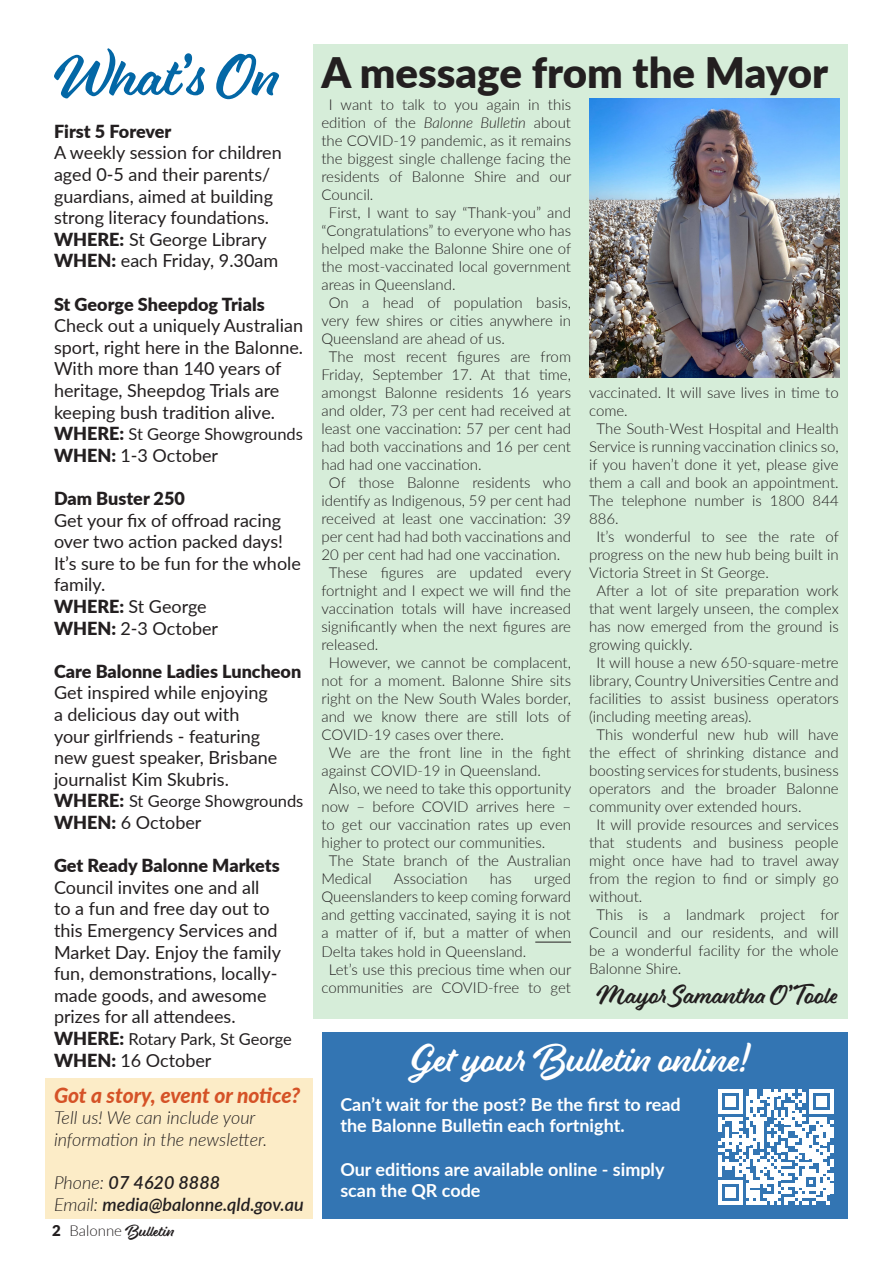
<style>
.page{position:relative;width:893px;height:1263px;background:#fff}
.page>*{position:absolute;margin:0;border:0;box-sizing:border-box;transform-origin:0 0}
.t1{font:54px "Eds Market Main Script";color:#0367a6}
.t2{font:900 42px "Lato";color:#231f20}
.t3{font:36px "Eds Market Main Script";color:#fff}
.t4{font:24px "Eds Market Main Script";color:#231f20}
.t5{font:italic 800 21px "Lato";letter-spacing:-.005em;color:#d55227}
.t6{font:18px/21.6px "Lato";color:#231f20}
.t7{font:700 18px/21.6px "Lato";color:#fff}
.t8{font:900 18px "Lato";color:#231f20}
.t9{font:italic 300 18px/21.6px "Lato";color:#231f20}
.t10{font:italic 600 18px "Lato";color:#231f20}
.t11{font:16.5px "Lato";letter-spacing:-.005em;color:#231f20}
.t12{font:300 15px/18px "Lato";color:#231f20;text-align:justify}
.t13{font:15px "Eds Market Main Script";color:#231f20}
.s1{font-weight:900}
.s2{font-weight:900;font-size:18px}
.s3{font-weight:300}
.s4{font-family:"Lato";font-weight:900}
.s5{font-family:"Lato";font-weight:300}
.s6{font-style:italic}
</style>
<div class="page">
<div style="left:313px;top:44px;width:534px;height:975px;background:#d6edd9"></div>
<div style="left:322px;top:1032px;width:525px;height:186px;background:#3375b3"></div>
<svg style="left:718px;top:1089px;width:115px;height:115px"></svg>
<div style="left:45px;top:1078px;width:268px;height:140px;background:#fcecc7"></div>
<img style="left:589px;top:98px;width:251px;height:279px">
<hr style="left:535px;top:942px;width:36px;height:1px;background:#231f20">
<p class="t1" style="left:54px;top:44px;width:227px">What’s On</p>
<p class="t8" style="left:54px;top:118px;width:119px">First 5 Forever</p>
<p class="t6" style="left:54px;top:141px;width:229px">A weekly session for children aged 0-5 and their parents/ guardians, aimed at building strong literacy foundations.</p>
<p class="t6" style="left:54px;top:228px;width:214px"><span class="s1">WHERE:</span> St George Library</p>
<p class="t6" style="left:54px;top:249px;width:226px"><span class="s1">WHEN:</span> each Friday, 9.30am</p>
<p class="t8" style="left:54px;top:290px;width:212px">St George Sheepdog Trials</p>
<p class="t6" style="left:54px;top:314px;width:251px">Check out a uniquely Australian sport, right here in the Balonne.</p>
<p class="t6" style="left:54px;top:357px;width:229px">With more than 140 years of heritage, Sheepdog Trials are keeping bush tradition alive.</p>
<p class="t11" style="left:54px;top:422px;width:250px"><span class="s2">WHERE:</span> St George Showgrounds</p>
<p class="t6" style="left:54px;top:444px;width:166px"><span class="s1">WHEN:</span> 1-3 October</p>
<p class="t8" style="left:54px;top:485px;width:132px">Dam Buster 250</p>
<p class="t6" style="left:54px;top:508px;width:231px">Get your fix of offroad racing over two action packed days!</p>
<p class="t6" style="left:54px;top:552px;width:248px">It’s sure to be fun for the whole family.</p>
<p class="t6" style="left:54px;top:595px;width:154px"><span class="s1">WHERE:</span> St George</p>
<p class="t6" style="left:54px;top:616px;width:166px"><span class="s1">WHEN:</span> 2-3 October</p>
<p class="t8" style="left:54px;top:658px;width:249px">Care Balonne Ladies Luncheon</p>
<p class="t6" style="left:54px;top:681px;width:225px">Get inspired while enjoying a delicious day out with your girlfriends - featuring new guest speaker, Brisbane journalist Kim Skubris.</p>
<p class="t11" style="left:54px;top:789px;width:251px"><span class="s2">WHERE:</span> St George Showgrounds</p>
<p class="t6" style="left:54px;top:811px;width:149px"><span class="s1">WHEN:</span> 6 October</p>
<p class="t8" style="left:54px;top:852px;width:227px">Get Ready Balonne Markets</p>
<p class="t6" style="left:54px;top:876px;width:229px">Council invites one and all<br>to a fun and free day out to this Emergency Services and<br>Market Day. Enjoy the family fun, demonstrations, locally&shy;made goods, and awesome prizes for all attendees.</p>
<p class="t11" style="left:54px;top:1027px;width:239px"><span class="s2">WHERE:</span> Rotary Park, St George</p>
<p class="t6" style="left:54px;top:1048px;width:159px"><span class="s1">WHEN:</span> 16 October</p>
<p class="t5" style="left:54px;top:1079px;width:248px">Got a story, event or notice?</p>
<p class="t9" style="left:54px;top:1106px;width:215px">Tell us! We can include your information in the newsletter.</p>
<p class="t10" style="left:54px;top:1169px;width:168px"><span class="s3">Phone:</span> 07 4620 8888</p>
<p class="t10" style="left:54px;top:1191px;width:251px"><span class="s3">Email:</span> media@balonne.qld.gov.au</p>
<p class="t13" style="left:52px;top:1222px;width:124px"><span class="s4">2</span> <span class="s5">Balonne</span> Bulletin</p>
<p class="t2" style="left:322px;top:41px;width:508px">A message from the Mayor</p>
<p class="t12" style="left:321px;top:95px;width:251px;text-indent:8px">I want to talk to you again in this edition of the <span class="s6">Balonne Bulletin</span> about the COVID-19 pandemic, as it remains the biggest single challenge facing the residents of Balonne Shire and our Council.</p>
<p class="t12" style="left:321px;top:203px;width:251px;text-indent:8px">First, I want to say “Thank-you” and “Congratulations” to everyone who has helped make the Balonne Shire one of the most-vaccinated local government areas in Queensland.</p>
<p class="t12" style="left:321px;top:293px;width:251px;text-indent:8px">On a head of population basis, very few shires or cities anywhere in Queensland are ahead of us.</p>
<p class="t12" style="left:321px;top:347px;width:251px;text-indent:8px">The most recent figures are from Friday, September 17. At that time, amongst Balonne residents 16 years and older, 73 per cent had received at least one vaccination: 57 per cent had had both vaccinations and 16 per cent had had one vaccination.</p>
<p class="t12" style="left:321px;top:473px;width:251px;text-indent:8px">Of those Balonne residents who identify as Indigenous, 59 per cent had received at least one vaccination: 39 per cent had had both vaccinations and 20 per cent had had one vaccination.</p>
<p class="t12" style="left:321px;top:563px;width:251px;text-indent:8px">These figures are updated every fortnight and I expect we will find the vaccination totals will have increased significantly when the next figures are released.</p>
<p class="t12" style="left:321px;top:653px;width:251px;text-indent:8px">However, we cannot be complacent, not for a moment. Balonne Shire sits right on the New South Wales border, and we know there are still lots of COVID-19 cases over there.</p>
<p class="t12" style="left:321px;top:743px;width:251px;text-indent:8px">We are the front line in the fight against COVID-19 in Queensland.</p>
<p class="t12" style="left:321px;top:779px;width:251px;text-indent:8px">Also, we need to take this opportunity now – before COVID arrives here – to get our vaccination rates up even higher to protect our communities.</p>
<p class="t12" style="left:321px;top:851px;width:251px;text-indent:8px">The State branch of the Australian<br>Medical</p>
<p class="t12" style="left:321px;top:869px;width:251px;text-indent:213px">urged Queenslanders to keep coming forward and getting vaccinated, saying it is not a matter of if, but a matter of when Delta takes hold in Queensland.</p>
<p class="t12" style="left:321px;top:959px;width:251px;text-align:center">Let’s use this precious time when our communities are COVID-free to get</p>
<p class="t12" style="left:394px;top:869px;width:75px">Association</p>
<p class="t12" style="left:490px;top:869px;width:23px">has</p>
<p class="t12" style="left:589px;top:383px;width:251px">vaccinated. It will save lives in time to come.</p>
<p class="t12" style="left:589px;top:419px;width:251px;text-indent:8px">The South-West Hospital and Health Service is running vaccination clinics so, if you haven’t done it yet, please give them a call and book an appointment.<br>The telephone number is 1800 844<br>886.</p>
<p class="t12" style="left:589px;top:527px;width:251px;text-indent:8px">It’s wonderful to see the rate of progress on the new hub being built in Victoria Street in St George.</p>
<p class="t12" style="left:589px;top:581px;width:251px;text-indent:8px">After a lot of site preparation work that went largely unseen, the complex has now emerged from the ground is growing quickly.</p>
<p class="t12" style="left:589px;top:653px;width:251px;text-indent:8px">It will house a new 650-square-metre library, Country Universities Centre and facilities to assist business operators (including meeting areas).</p>
<p class="t12" style="left:589px;top:725px;width:251px;text-indent:8px">This wonderful new hub will have the effect of shrinking distance and boosting services for students, business operators and the broader Balonne community over extended hours.</p>
<p class="t12" style="left:589px;top:815px;width:251px;text-indent:8px">It will provide resources and services that students and business people might once have had to travel away from the region to find or simply go without.</p>
<p class="t12" style="left:589px;top:905px;width:251px;text-indent:8px">This is a landmark project for Council and our residents, and will be a wonderful facility for the whole Balonne Shire.</p>
<p class="t4" style="left:597px;top:980px;width:243px">Mayor Samantha O’Toole</p>
<p class="t3" style="left:412px;top:1037px;width:338px">Get your Bulletin online!</p>
<p class="t7" style="left:340px;top:1093px;width:342px">Can’t wait for the post? Be the first to read the Balonne Bulletin each fortnight.</p>
<p class="t7" style="left:340px;top:1157px;width:326px">Our editions are available online - simply scan the QR code</p>
</div>
